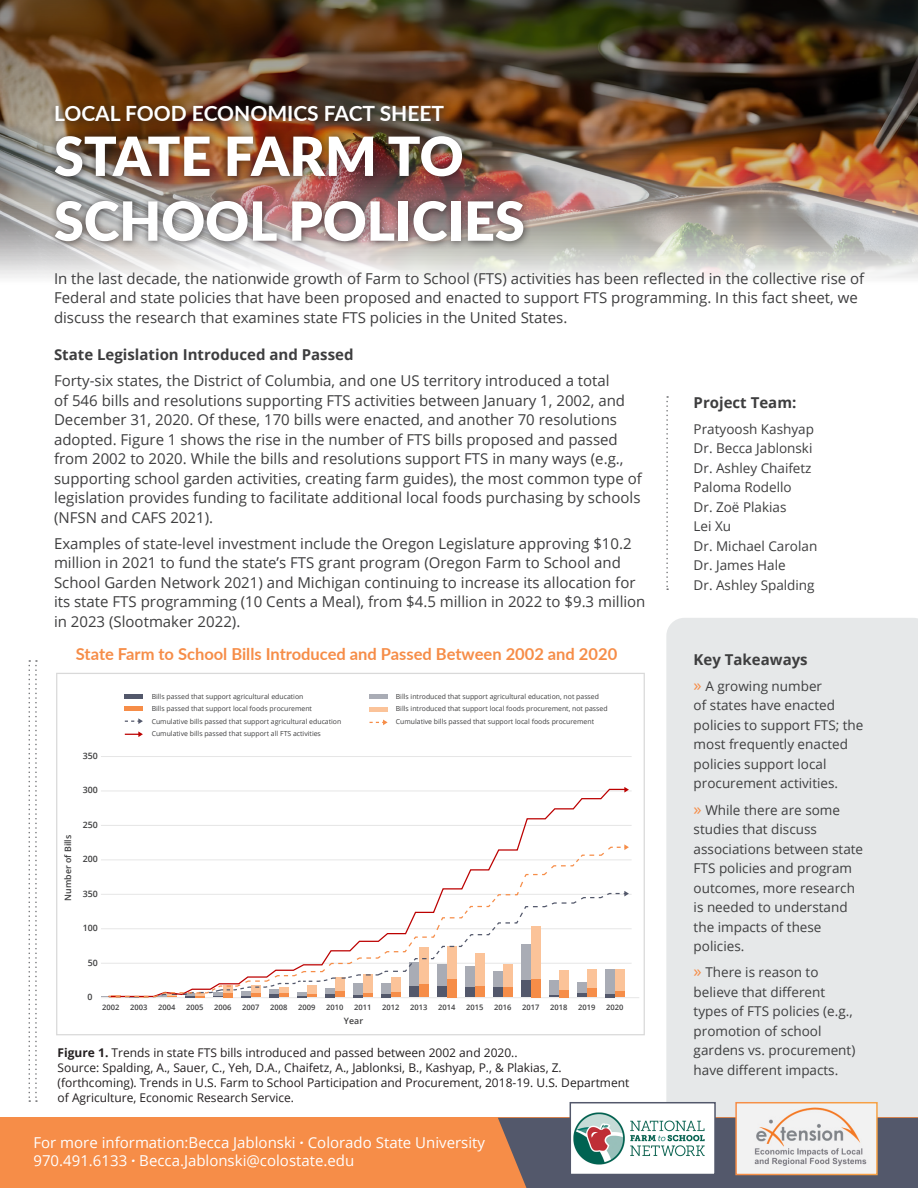
<style>
.page{position:relative;width:918px;height:1188px;background:#fff}
.page>*{position:absolute;margin:0;border:0;box-sizing:border-box;transform-origin:0 0}
.t1{font:900 54px/64.8px "Lato";color:#fff}
.t2{font:700 21px "Lato";color:#fff}
.t3{font:700 16.5px "Lato";color:#f68d48}
.t4{font:15px/19.5px "Open Sans";color:#3e3e3f}
.t5{font:15px/18px "Open Sans";color:#fff}
.t6{font:700 15px "Open Sans";color:#3e3e3f}
.t7{font:13.5px/19.5px "Open Sans";color:#3e3e3f}
.t8{font:12px/15px "Open Sans";color:#231f20}
.t9{font:600 8.85px "Open Sans";color:#3e3e3f}
.t10{font:600 7.5px "Open Sans";color:#3e3e3f}
.t11{font:6.9px "Open Sans";color:#3e3e3f}
.s1{font-weight:700}
.s2{font-weight:700;font-style:italic}
.s3{font-size:16.5px;color:#f68d48}
</style>
<div class="page">
<img style="left:0;top:0;width:918px;height:273px">
<div style="left:666px;top:618px;width:252px;height:500px;background:#e6e8e9"></div>
<svg style="left:666px;top:396px;width:2px;height:194px"></svg>
<svg style="left:28px;top:660px;width:9px;height:442px"></svg>
<div style="left:49px;top:129px;width:483px;height:122px;background:#231f20;opacity:.75"></div>
<div style="left:49px;top:98px;width:404px;height:32px;background:#231f20;opacity:.75"></div>
<div style="left:0;top:1118px;width:918px;height:70px;background:#f68d48"></div>
<svg style="left:498px;top:1118px;width:420px;height:70px;background:#605c68"></svg>
<img style="left:738px;top:1105px;width:137px;height:67px">
<div style="left:735px;top:1102px;width:143px;height:73px;border:2px solid #fff"></div>
<div style="left:570px;top:1103px;width:145px;height:72px;background:#fff"></div>
<img style="left:573px;top:1112px;width:132px;height:53px">
<div style="left:570px;top:1102px;width:146px;height:73px;border:2px solid #53586b"></div>
<div style="left:125px;top:694px;width:18px;height:5px;background:#53586b"></div>
<div style="left:125px;top:706px;width:18px;height:5px;background:#f68d48"></div>
<div style="left:370px;top:694px;width:18px;height:5px;background:#a9acb5"></div>
<div style="left:370px;top:707px;width:18px;height:5px;background:#fbc399"></div>
<hr style="left:101px;top:997px;width:538px;height:1px;background:#e6e6e6">
<hr style="left:101px;top:791px;width:531px;height:1px;background:#e6e6e6">
<hr style="left:101px;top:825px;width:531px;height:1px;background:#e6e6e6">
<hr style="left:101px;top:859px;width:531px;height:1px;background:#e6e6e6">
<hr style="left:101px;top:894px;width:531px;height:1px;background:#e6e6e6">
<hr style="left:101px;top:928px;width:531px;height:1px;background:#e6e6e6">
<hr style="left:101px;top:963px;width:531px;height:1px;background:#e6e6e6">
<hr style="left:101px;top:756px;width:531px;height:1px;background:#e6e6e6">
<svg style="left:107px;top:788px;width:517px;height:58px"></svg>
<svg style="left:624px;top:787px;width:5px;height:6px"></svg>
<svg style="left:617px;top:844px;width:12px;height:4px"></svg>
<svg style="left:107px;top:846px;width:521px;height:152px"></svg>
<svg style="left:125px;top:731px;width:18px;height:6px"></svg>
<svg style="left:125px;top:718px;width:18px;height:6px"></svg>
<svg style="left:370px;top:720px;width:18px;height:5px"></svg>
<p class="t2" style="left:54px;top:97px;width:392px">LOCAL FOOD ECONOMICS FACT SHEET</p>
<p class="t1" style="left:54px;top:121px;width:472px">STATE FARM TO<br>SCHOOL POLICIES</p>
<p class="t4" style="left:54px;top:268px;width:812px">In the last decade, the nationwide growth of Farm to School (FTS) activities has been reflected in the collective rise of<br>Federal and state policies that have been proposed and enacted to support FTS programming. In this fact sheet, we discuss the research that examines state FTS policies in the United States.</p>
<p class="t6" style="left:54px;top:344px;width:301px">State Legislation Introduced and Passed</p>
<p class="t4" style="left:54px;top:370px;width:589px">Forty-six states, the District of Columbia, and one US territory introduced a total<br>of 546 bills and resolutions supporting FTS activities between January 1, 2002, and December 31, 2020. Of these, 170 bills were enacted, and another 70 resolutions adopted. Figure 1 shows the rise in the number of FTS bills proposed and passed from 2002 to 2020. While the bills and resolutions support FTS in many ways (e.g., supporting school garden activities, creating farm guides), the most common type of legislation provides funding to facilitate additional local foods purchasing by schools (NFSN and CAFS 2021).</p>
<p class="t4" style="left:54px;top:533px;width:593px">Examples of state-level investment include the Oregon Legislature approving $10.2 million in 2021 to fund the state’s FTS grant program (Oregon Farm to School and School Garden Network 2021) and Michigan continuing to increase its allocation for its state FTS programming (10 Cents a Meal), from $4.5 million in 2022 to $9.3 million in 2023 (Slootmaker 2022).</p>
<p class="t3" style="left:76px;top:642px;width:543px">State Farm to School Bills Introduced and Passed Between 2002 and 2020</p>
<p class="t11" style="left:152px;top:691px;width:153px">Bills passed that support agricultural education</p>
<p class="t11" style="left:152px;top:704px;width:162px">Bills passed that support local foods procurement</p>
<p class="t11" style="left:152px;top:717px;width:191px">Cumulative bills passed that support agricultural education</p>
<p class="t11" style="left:152px;top:729px;width:171px">Cumulative bills passed that support all FTS activities</p>
<p class="t11" style="left:396px;top:691px;width:205px">Bills introduced that support agricultural education, not passed</p>
<p class="t11" style="left:396px;top:704px;width:213px">Bills introduced that support local foods procurement, not passed</p>
<p class="t11" style="left:396px;top:717px;width:200px">Cumulative bills passed that support local foods procurement</p>
<p class="t9" style="left:83px;top:750px;width:17px">350</p>
<p class="t9" style="left:83px;top:784px;width:17px">300</p>
<p class="t9" style="left:62px;top:901px;width:67px;rotate:-90deg">Number of Bills</p>
<p class="t9" style="left:83px;top:819px;width:17px">250</p>
<p class="t9" style="left:83px;top:853px;width:17px">200</p>
<p class="t9" style="left:83px;top:887px;width:17px">350</p>
<p class="t9" style="left:83px;top:922px;width:17px">100</p>
<p class="t9" style="left:88px;top:956px;width:12px">50</p>
<p class="t9" style="left:88px;top:991px;width:7px">0</p>
<p class="t10" style="left:102px;top:1002px;width:19px">2002</p>
<p class="t10" style="left:130px;top:1002px;width:19px">2003</p>
<p class="t10" style="left:158px;top:1002px;width:19px">2004</p>
<p class="t10" style="left:186px;top:1002px;width:19px">2005</p>
<p class="t10" style="left:214px;top:1002px;width:19px">2006</p>
<p class="t10" style="left:242px;top:1002px;width:19px">2007</p>
<p class="t10" style="left:270px;top:1002px;width:19px">2008</p>
<p class="t10" style="left:298px;top:1002px;width:19px">2009</p>
<p class="t10" style="left:326px;top:1002px;width:19px">2010</p>
<p class="t10" style="left:354px;top:1002px;width:19px">2011</p>
<p class="t10" style="left:382px;top:1002px;width:19px">2012</p>
<p class="t10" style="left:410px;top:1002px;width:19px">2013</p>
<p class="t10" style="left:438px;top:1002px;width:19px">2014</p>
<p class="t10" style="left:466px;top:1002px;width:19px">2015</p>
<p class="t10" style="left:494px;top:1002px;width:19px">2016</p>
<p class="t10" style="left:522px;top:1002px;width:19px">2017</p>
<p class="t10" style="left:550px;top:1002px;width:19px">2018</p>
<p class="t10" style="left:578px;top:1002px;width:19px">2019</p>
<p class="t10" style="left:606px;top:1002px;width:19px">2020</p>
<p class="t9" style="left:344px;top:1015px;width:21px">Year</p>
<p class="t8" style="left:58px;top:1045px;width:462px"><span class="s1">Figure 1.</span> Trends in state FTS bills introduced and passed between 2002 and 2020..</p>
<p class="t8" style="left:58px;top:1060px;width:573px">Source: Spalding, A., Sauer, C., Yeh, D.A., Chaifetz, A., Jablonksi, B., Kashyap, P., &amp; Plakias, Z. (forthcoming). Trends in U.S. Farm to School Participation and Procurement, 2018-19. U.S. Department of Agriculture, Economic Research Service.</p>
<p class="t5" style="left:33px;top:1134px;width:453px">For more information:Becca Jablonski <span class="s2">·</span> Colorado State University<br>970.491.6133 <span class="s2">·</span> Becca.Jablonski@colostate.edu</p>
<p class="t6" style="left:694px;top:392px;width:104px">Project Team:</p>
<p class="t7" style="left:694px;top:419px;width:122px">Pratyoosh Kashyap</p>
<p class="t7" style="left:694px;top:438px;width:120px">Dr. Becca Jablonski</p>
<p class="t7" style="left:694px;top:458px;width:119px">Dr. Ashley Chaifetz</p>
<p class="t7" style="left:694px;top:477px;width:100px">Paloma Rodello</p>
<p class="t7" style="left:694px;top:497px;width:94px">Dr. Zoë Plakias</p>
<p class="t7" style="left:694px;top:516px;width:39px">Lei Xu</p>
<p class="t7" style="left:694px;top:536px;width:125px">Dr. Michael Carolan</p>
<p class="t7" style="left:694px;top:555px;width:94px">Dr. James Hale</p>
<p class="t7" style="left:694px;top:575px;width:123px">Dr. Ashley Spalding</p>
<p class="t6" style="left:694px;top:649px;width:116px">Key Takeaways</p>
<p class="t7" style="left:694px;top:676px;width:171px"><span class="s3">»</span> A growing number<br>of states have enacted policies to support FTS; the most frequently enacted policies support local procurement activities.</p>
<p class="t7" style="left:694px;top:800px;width:171px"><span class="s3">»</span> While there are some studies that discuss associations between state<br>FTS policies and program outcomes, more research is needed to understand the impacts of these policies.</p>
<p class="t7" style="left:694px;top:962px;width:163px"><span class="s3">»</span> There is reason to believe that different types of FTS policies (e.g., promotion of school gardens vs. procurement) have different impacts.</p>
</div>
